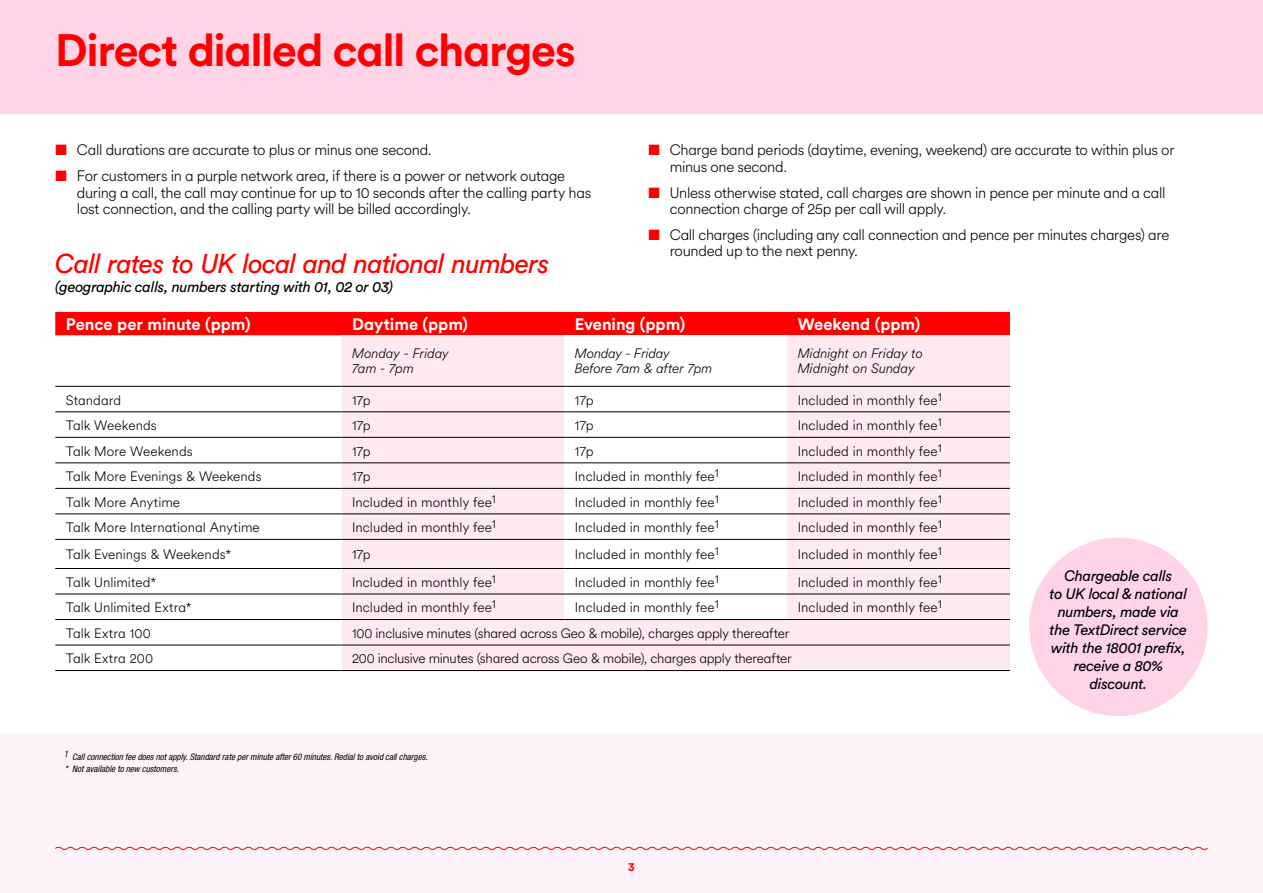
<style>
.page{position:relative;width:1263px;height:893px;background:#fff}
.page>*{position:absolute;margin:0;border:0;box-sizing:border-box;transform-origin:0 0}
.t1{font:700 45px "VM Circular Shout";letter-spacing:-.03em;color:#f00}
.t2{font:italic 27px "VM Circular Chat";letter-spacing:-.035em;color:#f00}
.t3{font:700 16.5px "VM Circular Shout";color:#fff}
.t4{font:300 15px/16.5px "VM Circular Whisper";letter-spacing:-.02em;color:#000}
.t5{font:italic 15px/18px "VM Circular Chat";letter-spacing:-.02em;color:#000;text-align:center}
.t6{font:300 13.5px "VM Circular Whisper";color:#000}
.t7{font:300 13.5px "VM Circular Whisper";letter-spacing:-.02em;color:#000}
.t8{font:italic 300 13.5px/15px "VM Circular Whisper";letter-spacing:-.005em;color:#000}
.t9{font:700 12px "VM Circular Shout";color:#f00}
.t10{font:italic condensed 9px/12px "Helvetica Neue";color:#000}
.s1{color:#f00}
</style>
<div class="page">
<div style="left:0;top:735px;width:1263px;height:158px;background:#fff1f8"></div>
<svg style="left:55px;top:846px;width:1153px;height:4px"></svg>
<div style="left:0;top:0;width:1263px;height:113px;background:#ffd2e6"></div>
<div style="left:55px;top:312px;width:955px;height:23px;background:#f00"></div>
<div style="left:341px;top:335px;width:669px;height:335px;background:#ffe9f3"></div>
<div style="left:564px;top:335px;width:223px;height:51px;background:#fff"></div>
<svg style="left:55px;top:411px;width:286px;height:234px"></svg>
<svg style="left:564px;top:387px;width:223px;height:232px"></svg>
<hr style="left:55px;top:412px;width:286px;height:1px;background:#000">
<hr style="left:341px;top:412px;width:223px;height:1px;background:#000">
<hr style="left:564px;top:412px;width:223px;height:1px;background:#000">
<hr style="left:787px;top:412px;width:223px;height:1px;background:#000">
<hr style="left:55px;top:437px;width:286px;height:1px;background:#000">
<hr style="left:341px;top:437px;width:223px;height:1px;background:#000">
<hr style="left:564px;top:437px;width:223px;height:1px;background:#000">
<hr style="left:787px;top:437px;width:223px;height:1px;background:#000">
<hr style="left:55px;top:463px;width:286px;height:1px;background:#000">
<hr style="left:341px;top:463px;width:223px;height:1px;background:#000">
<hr style="left:564px;top:463px;width:223px;height:1px;background:#000">
<hr style="left:787px;top:463px;width:223px;height:1px;background:#000">
<hr style="left:55px;top:488px;width:286px;height:1px;background:#000">
<hr style="left:341px;top:488px;width:223px;height:1px;background:#000">
<hr style="left:564px;top:488px;width:223px;height:1px;background:#000">
<hr style="left:787px;top:488px;width:223px;height:1px;background:#000">
<hr style="left:55px;top:514px;width:286px;height:1px;background:#000">
<hr style="left:341px;top:514px;width:223px;height:1px;background:#000">
<hr style="left:564px;top:514px;width:223px;height:1px;background:#000">
<hr style="left:787px;top:514px;width:223px;height:1px;background:#000">
<hr style="left:55px;top:539px;width:286px;height:1px;background:#000">
<hr style="left:341px;top:539px;width:223px;height:1px;background:#000">
<hr style="left:564px;top:539px;width:223px;height:1px;background:#000">
<hr style="left:787px;top:539px;width:223px;height:1px;background:#000">
<hr style="left:55px;top:568px;width:286px;height:1px;background:#000">
<hr style="left:341px;top:568px;width:223px;height:1px;background:#000">
<hr style="left:564px;top:568px;width:223px;height:1px;background:#000">
<hr style="left:787px;top:568px;width:223px;height:1px;background:#000">
<hr style="left:55px;top:594px;width:286px;height:1px;background:#000">
<hr style="left:341px;top:594px;width:223px;height:1px;background:#000">
<hr style="left:564px;top:594px;width:223px;height:1px;background:#000">
<hr style="left:787px;top:594px;width:223px;height:1px;background:#000">
<hr style="left:55px;top:619px;width:286px;height:1px;background:#000">
<hr style="left:55px;top:645px;width:286px;height:1px;background:#000">
<hr style="left:55px;top:670px;width:286px;height:1px;background:#000">
<hr style="left:341px;top:619px;width:223px;height:1px;background:#000">
<hr style="left:341px;top:645px;width:223px;height:1px;background:#000">
<hr style="left:564px;top:645px;width:223px;height:1px;background:#000">
<hr style="left:787px;top:645px;width:223px;height:1px;background:#000">
<hr style="left:341px;top:670px;width:223px;height:1px;background:#000">
<hr style="left:564px;top:670px;width:223px;height:1px;background:#000">
<hr style="left:787px;top:670px;width:223px;height:1px;background:#000">
<hr style="left:564px;top:619px;width:223px;height:1px;background:#000">
<hr style="left:787px;top:619px;width:223px;height:1px;background:#000">
<hr style="left:55px;top:386px;width:286px;height:1px;background:#000">
<hr style="left:341px;top:386px;width:223px;height:1px;background:#000">
<hr style="left:564px;top:386px;width:223px;height:1px;background:#000">
<hr style="left:787px;top:386px;width:223px;height:1px;background:#000">
<div style="left:1029px;top:538px;width:179px;height:178px;background:#ffd2e6;border-radius:50%"></div>
<h1 class="t1" style="left:55px;top:19px;width:522px">Direct dialled call charges</h1>
<p class="t4" style="left:670px;top:141px;width:506px;text-indent:-21px"><span class="s1">■</span> Charge band periods (daytime, evening, weekend) are accurate to within plus or minus one second.</p>
<p class="t4" style="left:670px;top:184px;width:497px;text-indent:-21px"><span class="s1">■</span> Unless otherwise stated, call charges are shown in pence per minute and a call connection charge of 25p per call will apply.</p>
<p class="t4" style="left:670px;top:226px;width:501px;text-indent:-21px"><span class="s1">■</span> Call charges (including any call connection and pence per minutes charges) are rounded up to the next penny.</p>
<p class="t4" style="left:56px;top:141px;width:378px"><span class="s1">■</span> Call durations are accurate to plus or minus one second.</p>
<p class="t4" style="left:77px;top:167px;width:516px;text-indent:-21px"><span class="s1">■</span> For customers in a purple network area, if there is a power or network outage during a call, the call may continue for up to 10 seconds after the calling party has lost connection, and the calling party will be billed accordingly.</p>
<h2 class="t2" style="left:55px;top:245px;width:496px">Call rates to UK local and national numbers</h2>
<p class="t5" style="left:55px;top:277px;width:339px">(geographic calls, numbers starting with 01, 02 or 03)</p>
<p class="t3" style="left:66px;top:313px;width:186px">Pence per minute (ppm)</p>
<p class="t3" style="left:352px;top:313px;width:117px">Daytime (ppm)</p>
<p class="t3" style="left:575px;top:313px;width:112px">Evening (ppm)</p>
<p class="t3" style="left:798px;top:313px;width:124px">Weekend (ppm)</p>
<p class="t8" style="left:352px;top:345px;width:98px">Monday - Friday<br>7am - 7pm</p>
<p class="t8" style="left:575px;top:345px;width:139px">Monday - Friday<br>Before 7am &amp; after 7pm</p>
<p class="t8" style="left:798px;top:345px;width:127px">Midnight on Friday to<br>Midnight on Sunday</p>
<p class="t6" style="left:66px;top:391px;width:57px">Standard</p>
<p class="t6" style="left:352px;top:391px;width:20px">17p</p>
<p class="t6" style="left:575px;top:391px;width:20px">17p</p>
<p class="t6" style="left:798px;top:391px;width:146px">Included in monthly fee<sup>1</sup></p>
<p class="t6" style="left:66px;top:416px;width:92px">Talk Weekends</p>
<p class="t6" style="left:352px;top:416px;width:20px">17p</p>
<p class="t6" style="left:575px;top:416px;width:20px">17p</p>
<p class="t6" style="left:798px;top:416px;width:146px">Included in monthly fee<sup>1</sup></p>
<p class="t6" style="left:66px;top:442px;width:128px">Talk More Weekends</p>
<p class="t6" style="left:352px;top:442px;width:20px">17p</p>
<p class="t6" style="left:575px;top:442px;width:20px">17p</p>
<p class="t6" style="left:798px;top:442px;width:146px">Included in monthly fee<sup>1</sup></p>
<p class="t6" style="left:66px;top:467px;width:197px">Talk More Evenings &amp; Weekends</p>
<p class="t6" style="left:352px;top:467px;width:20px">17p</p>
<p class="t6" style="left:575px;top:467px;width:146px">Included in monthly fee<sup>1</sup></p>
<p class="t6" style="left:798px;top:467px;width:146px">Included in monthly fee<sup>1</sup></p>
<p class="t6" style="left:66px;top:493px;width:116px">Talk More Anytime</p>
<p class="t6" style="left:352px;top:493px;width:146px">Included in monthly fee<sup>1</sup></p>
<p class="t6" style="left:575px;top:493px;width:146px">Included in monthly fee<sup>1</sup></p>
<p class="t6" style="left:798px;top:493px;width:146px">Included in monthly fee<sup>1</sup></p>
<p class="t6" style="left:66px;top:518px;width:195px">Talk More International Anytime</p>
<p class="t6" style="left:352px;top:518px;width:146px">Included in monthly fee<sup>1</sup></p>
<p class="t6" style="left:575px;top:518px;width:146px">Included in monthly fee<sup>1</sup></p>
<p class="t6" style="left:798px;top:518px;width:146px">Included in monthly fee<sup>1</sup></p>
<p class="t6" style="left:66px;top:546px;width:167px">Talk Evenings &amp; Weekends*</p>
<p class="t6" style="left:352px;top:546px;width:20px">17p</p>
<p class="t6" style="left:575px;top:546px;width:146px">Included in monthly fee<sup>1</sup></p>
<p class="t6" style="left:798px;top:546px;width:146px">Included in monthly fee<sup>1</sup></p>
<p class="t6" style="left:66px;top:573px;width:92px">Talk Unlimited*</p>
<p class="t6" style="left:352px;top:573px;width:146px">Included in monthly fee<sup>1</sup></p>
<p class="t6" style="left:575px;top:573px;width:146px">Included in monthly fee<sup>1</sup></p>
<p class="t6" style="left:798px;top:573px;width:146px">Included in monthly fee<sup>1</sup></p>
<p class="t6" style="left:66px;top:598px;width:127px">Talk Unlimited Extra*</p>
<p class="t6" style="left:352px;top:598px;width:146px">Included in monthly fee<sup>1</sup></p>
<p class="t6" style="left:575px;top:598px;width:146px">Included in monthly fee<sup>1</sup></p>
<p class="t6" style="left:798px;top:598px;width:146px">Included in monthly fee<sup>1</sup></p>
<p class="t6" style="left:66px;top:624px;width:86px">Talk Extra 100</p>
<p class="t7" style="left:352px;top:624px;width:439px">100 inclusive minutes (shared across Geo &amp; mobile), charges apply thereafter</p>
<p class="t6" style="left:66px;top:650px;width:89px">Talk Extra 200</p>
<p class="t7" style="left:352px;top:650px;width:441px">200 inclusive minutes (shared across Geo &amp; mobile), charges apply thereafter</p>
<p class="t5" style="left:1049px;top:566px;width:139px">Chargeable calls<br>to UK local &amp; national numbers, made via the TextDirect service with the 18001 prefix, receive a 80% discount.</p>
<p class="t10" style="left:64px;top:750px;width:365px">1 Call connection fee does not apply. Standard rate per minute after 60 minutes. Redial to avoid call charges. * Not available to new customers.</p>
<p class="t9" style="left:628px;top:858px;width:8px">3</p>
</div>
